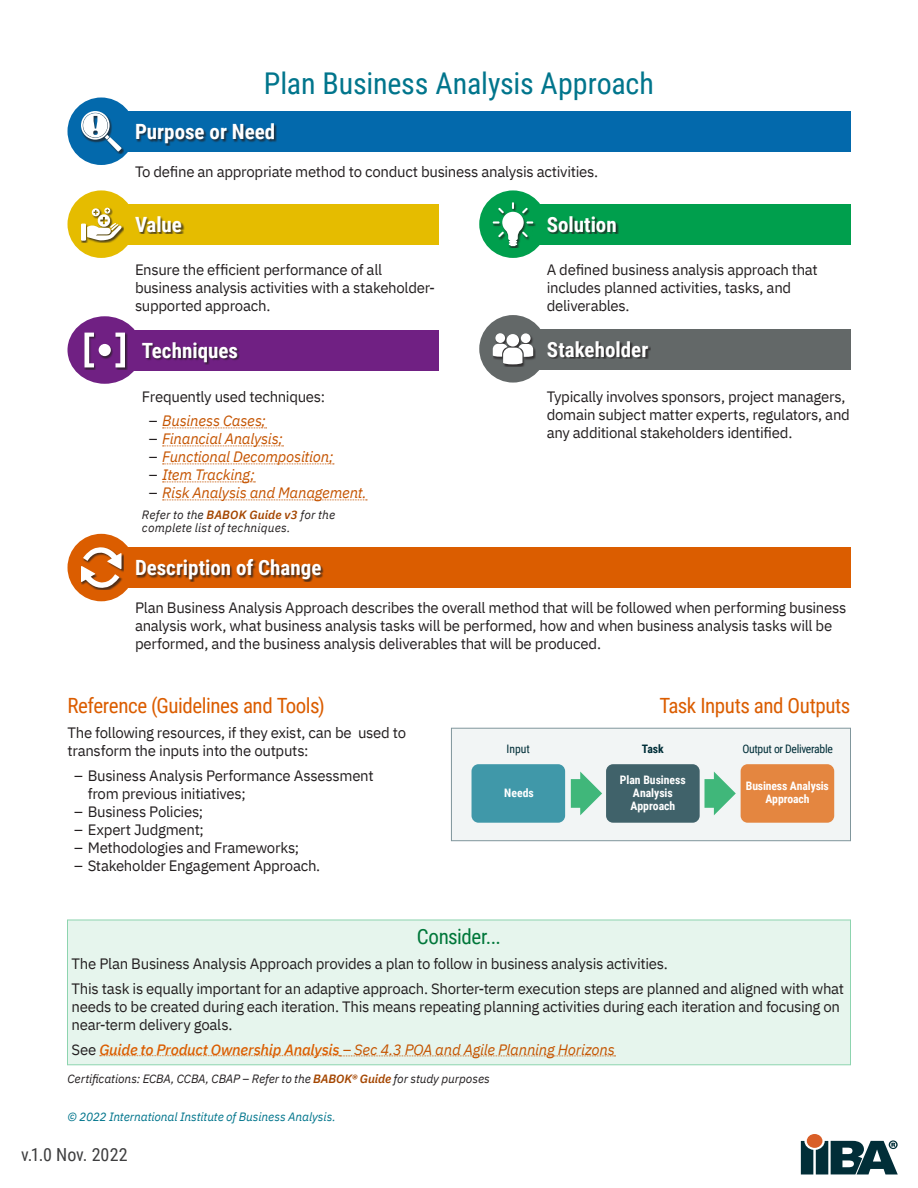
<style>
.page{position:relative;width:918px;height:1188px;background:#fff}
.page>*{position:absolute;margin:0;border:0;box-sizing:border-box;transform-origin:0 0}
.Task_Card_Title{font:30px "Roboto Condensed";letter-spacing:-.005em;color:#00758c}
.Task_Card_Subhead{font:700 21px "Roboto Condensed";color:#fff}
.Task_Card_Tools_Head{font:21px "Roboto Condensed";letter-spacing:-.02em;color:#db5d00}
.Task_Cards_Consider{font:21px "Roboto Condensed";letter-spacing:-.02em;color:#00773a}
.t1{font:18px "Roboto Condensed";color:#3e3e3f}
.Task_Card_Body_Copy{font:15px/18px "IBM Plex Sans";letter-spacing:-.02em;color:#231f20}
.Task_Card_Body_Copy-2{font:italic 15px "IBM Plex Sans";letter-spacing:-.015em;color:#c55400}
.Task_Card_Fine_Print{font:italic 12px/13.5px "IBM Plex Sans";color:#231f20}
.Task_Card_Copyright{font:italic 12px "IBM Plex Sans";letter-spacing:-.01em;color:#00758c}
.t2{font:700 11.7px/12.9px "Roboto Condensed";letter-spacing:-.005em;color:#fff;text-align:center}
.t3{font:11.7px "Roboto Condensed";letter-spacing:-.025em;color:#002e38}
.t4{font:700 11.7px "Roboto Condensed";color:#002e38}
.s1{font-style:normal;color:#231f20}
.s2{font-weight:600;color:#a44600}
.s3{font-weight:500;color:#db5d00}
</style>
<div class="page">
<div style="left:807px;top:1134px;width:15px;height:14px;background:#d95e27;border-radius:50%"></div>
<svg style="left:801px;top:1140px;width:97px;height:34px"></svg>
<div style="left:67px;top:920px;width:784px;height:145px;background:#e6f5ed;border:1px solid #8dd4af"></div>
<div style="left:101px;top:111px;width:749px;height:41px;background:#0369ac"></div>
<div style="left:68px;top:98px;width:67px;height:67px;background:#0369ac;border-radius:50%"></div>
<div style="left:101px;top:547px;width:749px;height:41px;background:#db5d00"></div>
<div style="left:68px;top:534px;width:67px;height:67px;background:#db5d00;border-radius:50%"></div>
<div style="left:101px;top:205px;width:338px;height:40px;background:#e5bc00"></div>
<div style="left:68px;top:190px;width:67px;height:68px;background:#e5bc00;border-radius:50%"></div>
<div style="left:513px;top:205px;width:337px;height:40px;background:#009f4d"></div>
<div style="left:479px;top:190px;width:68px;height:68px;background:#009f4d;border-radius:50%"></div>
<div style="left:105px;top:330px;width:334px;height:41px;background:#702083"></div>
<div style="left:68px;top:316px;width:74px;height:68px;background:#702083;border-radius:50%"></div>
<div style="left:513px;top:329px;width:337px;height:41px;background:#636868"></div>
<div style="left:479px;top:315px;width:68px;height:68px;background:#636868;border-radius:50%"></div>
<div style="left:81px;top:548px;width:43px;height:42px;background:#231f20;opacity:.75"></div>
<svg style="left:81px;top:547px;width:41px;height:41px"></svg>
<div style="left:493px;top:333px;width:43px;height:34px;background:#231f20;opacity:.75"></div>
<div style="left:495px;top:333px;width:10px;height:10px;background:#fff;border-radius:50%"></div>
<div style="left:507px;top:334px;width:12px;height:13px;background:#fff;border-radius:50%"></div>
<div style="left:521px;top:333px;width:10px;height:10px;background:#fff;border-radius:50%"></div>
<svg style="left:493px;top:344px;width:40px;height:20px"></svg>
<div style="left:81px;top:208px;width:43px;height:35px;background:#231f20;opacity:.75"></div>
<div style="left:81px;top:224px;width:5px;height:17px;background:#fff"></div>
<svg style="left:87px;top:208px;width:35px;height:32px"></svg>
<div style="left:493px;top:202px;width:43px;height:46px;background:#231f20;opacity:.75"></div>
<svg style="left:493px;top:202px;width:40px;height:43px"></svg>
<div style="left:84px;top:333px;width:43px;height:37px;background:#231f20;opacity:.75"></div>
<svg style="left:84px;top:333px;width:41px;height:34px"></svg>
<div style="left:99px;top:344px;width:12px;height:12px;background:#fff;border-radius:50%"></div>
<div style="left:81px;top:111px;width:43px;height:43px;background:#231f20;opacity:.75"></div>
<svg style="left:81px;top:111px;width:41px;height:40px"></svg>
<div style="left:136px;top:124px;width:141px;height:22px;background:#231f20;opacity:.75"></div>
<div style="left:136px;top:559px;width:188px;height:23px;background:#231f20;opacity:.75"></div>
<div style="left:135px;top:217px;width:49px;height:17px;background:#231f20;opacity:.75"></div>
<div style="left:547px;top:217px;width:72px;height:17px;background:#231f20;opacity:.75"></div>
<div style="left:142px;top:342px;width:98px;height:23px;background:#231f20;opacity:.75"></div>
<div style="left:547px;top:341px;width:104px;height:18px;background:#231f20;opacity:.75"></div>
<svg style="left:163px;top:428px;width:104px;height:1px"></svg>
<svg style="left:163px;top:446px;width:121px;height:1px"></svg>
<svg style="left:163px;top:464px;width:171px;height:1px"></svg>
<svg style="left:163px;top:482px;width:92px;height:1px"></svg>
<svg style="left:163px;top:500px;width:204px;height:1px"></svg>
<div style="left:451px;top:728px;width:399px;height:113px;background:#f2f5f5"></div>
<div style="left:472px;top:764px;width:93px;height:59px;background:#4098a9;border-radius:7px"></div>
<div style="left:606px;top:764px;width:94px;height:59px;background:#40626a;border-radius:7px"></div>
<div style="left:741px;top:764px;width:93px;height:59px;background:#e48640;border-radius:7px"></div>
<svg style="left:571px;top:772px;width:31px;height:43px"></svg>
<svg style="left:705px;top:772px;width:31px;height:43px"></svg>
<div style="left:451px;top:728px;width:400px;height:113px;border:1px solid #80969c"></div>
<svg style="left:100px;top:1055px;width:516px;height:2px"></svg>
<p class="Task_Card_Title" style="left:264px;top:63px;width:392px">Plan Business Analysis Approach</p>
<p class="Task_Card_Subhead" style="left:135px;top:117px;width:142px">Purpose or Need</p>
<p class="Task_Card_Body_Copy" style="left:135px;top:161px;width:465px">To define an appropriate method to conduct business analysis activities.</p>
<p class="Task_Card_Subhead" style="left:135px;top:210px;width:49px">Value</p>
<p class="Task_Card_Subhead" style="left:547px;top:210px;width:72px">Solution</p>
<p class="Task_Card_Body_Copy" style="left:135px;top:259px;width:302px">Ensure the efficient performance of all business analysis activities with a stakeholder&shy;supported approach.</p>
<p class="Task_Card_Body_Copy" style="left:547px;top:259px;width:272px">A defined business analysis approach that includes planned activities, tasks, and deliverables.</p>
<p class="Task_Card_Subhead" style="left:142px;top:336px;width:98px">Techniques</p>
<p class="Task_Card_Subhead" style="left:547px;top:335px;width:103px">Stakeholder</p>
<p class="Task_Card_Body_Copy" style="left:142px;top:386px;width:185px">Frequently used techniques:</p>
<p class="Task_Card_Body_Copy-2" style="left:149px;top:410px;width:119px"><span class="s1">–</span> Business Cases;</p>
<p class="Task_Card_Body_Copy-2" style="left:149px;top:428px;width:136px"><span class="s1">–</span> Financial Analysis;</p>
<p class="Task_Card_Body_Copy-2" style="left:149px;top:446px;width:186px"><span class="s1">–</span> Functional Decomposition;</p>
<p class="Task_Card_Body_Copy-2" style="left:149px;top:464px;width:107px"><span class="s1">–</span> Item Tracking;</p>
<p class="Task_Card_Body_Copy-2" style="left:149px;top:482px;width:219px"><span class="s1">–</span> Risk Analysis and Management.</p>
<p class="Task_Card_Fine_Print" style="left:142px;top:507px;width:195px">Refer to the <span class="s2">BABOK Guide v3</span> for the complete list of techniques.</p>
<p class="Task_Card_Subhead" style="left:135px;top:553px;width:188px">Description of Change</p>
<p class="Task_Card_Body_Copy" style="left:547px;top:386px;width:305px">Typically involves sponsors, project managers, domain subject matter experts, regulators, and any additional stakeholders identified.</p>
<p class="Task_Card_Body_Copy" style="left:135px;top:597px;width:713px">Plan Business Analysis Approach describes the overall method that will be followed when performing business analysis work, what business analysis tasks will be performed, how and when business analysis tasks will be performed, and the business analysis deliverables that will be produced.</p>
<p class="Task_Card_Tools_Head" style="left:68px;top:691px;width:259px">Reference (Guidelines and Tools)</p>
<p class="Task_Card_Body_Copy" style="left:68px;top:722px;width:340px">The following resources, if they exist, can be used to transform the inputs into the outputs:</p>
<p class="Task_Card_Body_Copy" style="left:88px;top:765px;width:287px;text-indent:-14px">– Business Analysis Performance Assessment from previous initiatives;</p>
<p class="Task_Card_Body_Copy" style="left:74px;top:801px;width:131px">– Business Policies;</p>
<p class="Task_Card_Body_Copy" style="left:74px;top:819px;width:131px">– Expert Judgment;</p>
<p class="Task_Card_Body_Copy" style="left:74px;top:837px;width:226px">– Methodologies and Frameworks;</p>
<p class="Task_Card_Body_Copy" style="left:74px;top:855px;width:248px">– Stakeholder Engagement Approach.</p>
<p class="Task_Card_Tools_Head" style="left:660px;top:691px;width:192px">Task Inputs and Outputs</p>
<p class="t3" style="left:507px;top:741px;width:25px">Input</p>
<p class="t4" style="left:642px;top:741px;width:23px">Task</p>
<p class="t3" style="left:742px;top:741px;width:92px">Output or Deliverable</p>
<p class="t2" style="left:504px;top:786px;width:31px">Needs</p>
<p class="t2" style="left:620px;top:773px;width:67px">Plan Business<br>Analysis<br>Approach</p>
<p class="t2" style="left:746px;top:779px;width:85px">Business Analysis<br>Approach</p>
<p class="Task_Cards_Consider" style="left:417px;top:922px;width:86px">Consider...</p>
<p class="Task_Card_Body_Copy" style="left:72px;top:953px;width:598px">The Plan Business Analysis Approach provides a plan to follow in business analysis activities.</p>
<p class="Task_Card_Body_Copy" style="left:72px;top:978px;width:774px">This task is equally important for an adaptive approach. Shorter-term execution steps are planned and aligned with what needs to be created during each iteration. This means repeating planning activities during each iteration and focusing on near-term delivery goals.</p>
<p class="Task_Card_Body_Copy-2" style="left:72px;top:1038px;width:545px"><span class="s1">See</span> <span class="s3">Guide to Product Ownership Analysis</span> – Sec 4.3 POA and Agile Planning Horizons</p>
<p class="Task_Card_Fine_Print" style="left:68px;top:1071px;width:424px">Certifications: ECBA, CCBA, CBAP – Refer to the <span class="s2">BABOK® Guide</span> for study purposes</p>
<p class="Task_Card_Copyright" style="left:68px;top:1107px;width:270px">© 2022 International Institute of Business Analysis.</p>
<p class="t1" style="left:21px;top:1142px;width:108px">v.1.0 Nov. 2022</p>
</div>
